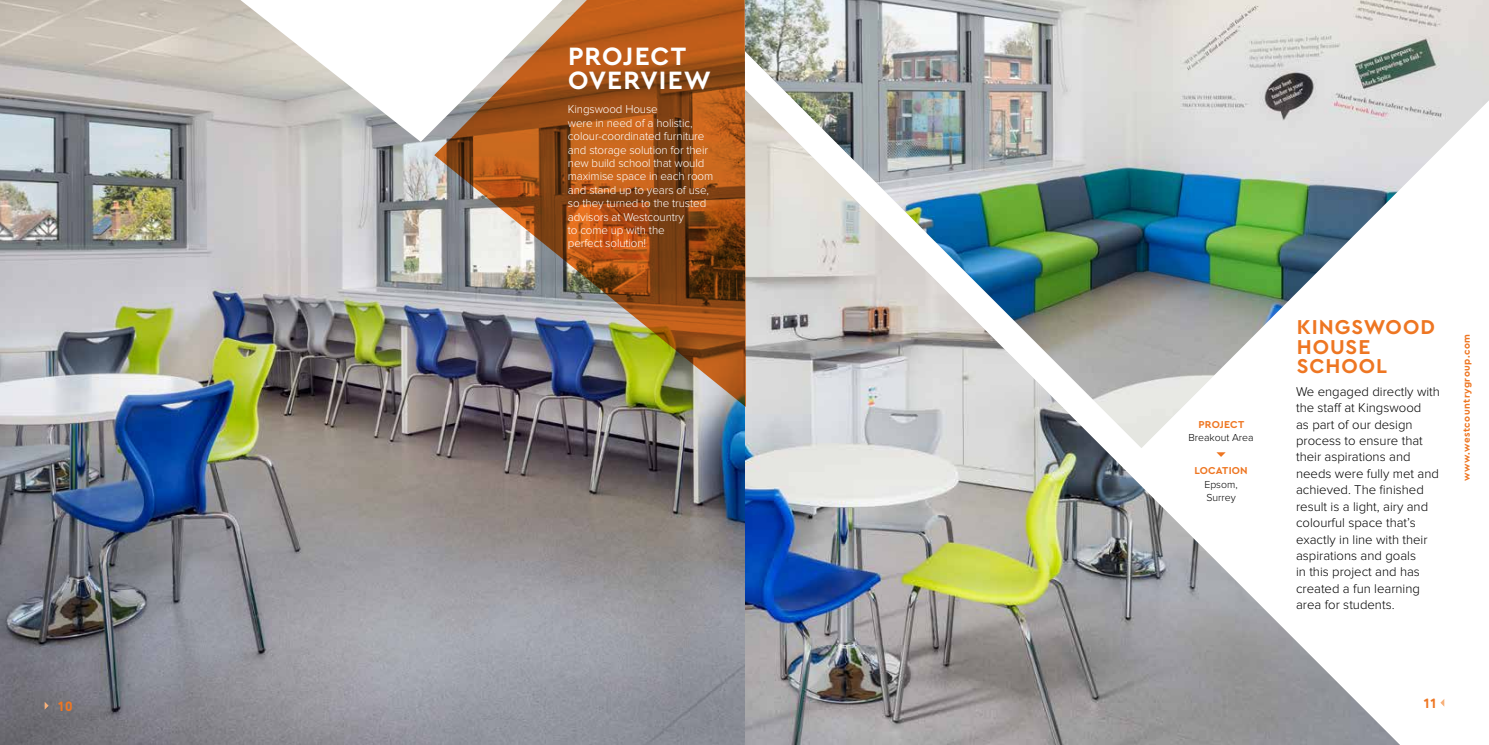
<style>
.page{position:relative;width:1489px;height:745px;background:#fff}
.page>*{position:absolute;margin:0;border:0;box-sizing:border-box;transform-origin:0 0}
.t1{font:700 26.25px/23.6px "Cera GR";letter-spacing:.04em;color:#fff}
.t2{font:700 21px/19.6px "Cera GR";letter-spacing:.045em;color:#ee7622}
.t3{font:700 13.5px "Havelock Titling";color:#ee7622}
.t4{font:300 13.12px/16.4px "Proxima Nova";color:#000}
.t5{font:300 11.75px/13.4px "Proxima Nova";letter-spacing:-.01em;color:#fff}
.t6{font:300 10.5px/13.1px "Proxima Nova";color:#000}
.t7{font:700 10.5px "Cera GR";letter-spacing:.02em;color:#ee7622}
.t8{font:700 9.88px "Cera GR";letter-spacing:.045em;color:#ee7622}
</style>
<div class="page">
<img style="left:746px;top:0;width:742px;height:190px">
<img style="left:744px;top:83px;width:655px;height:661px">
<svg style="left:1216px;top:452px;width:9px;height:4px"></svg>
<svg style="left:1440px;top:699px;width:4px;height:7px"></svg>
<img style="left:0;top:0;width:744px;height:744px">
<svg style="left:45px;top:701px;width:4px;height:8px"></svg>
<svg style="left:240px;top:0;width:194px;height:142px"></svg>
<img style="left:434px;top:0;width:312px;height:407px">
<h1 class="t1" style="left:568px;top:45px;width:144px">PROJECT<br>OVERVIEW</h1>
<p class="t5" style="left:568px;top:103px;width:147px">Kingswood House<br>were in need of a holistic, colour-coordinated furniture and storage solution for their new build school that would maximise space in each room and stand up to years of use, so they turned to the trusted advisors at Westcountry<br>to come up with the<br>perfect solution!</p>
<p class="t7" style="left:1198px;top:418px;width:47px">PROJECT</p>
<p class="t6" style="left:1188px;top:430px;width:67px">Breakout Area</p>
<p class="t7" style="left:1194px;top:464px;width:55px">LOCATION</p>
<p class="t6" style="left:1204px;top:477px;width:35px">Epsom,<br>Surrey</p>
<h2 class="t2" style="left:1296px;top:317px;width:140px">KINGSWOOD<br>HOUSE<br>SCHOOL</h2>
<p class="t4" style="left:1295px;top:383px;width:145px">We engaged directly with the staff at Kingswood<br>as part of our design process to ensure that their aspirations and needs were fully met and achieved. The finished result is a light, airy and colourful space that’s exactly in line with their aspirations and goals<br>in this project and has created a fun learning area for students.</p>
<p class="t8" style="left:1460px;top:481px;width:149px;rotate:-90deg">www.westcountrygroup.com</p>
<p class="t3" style="left:57px;top:694px;width:18px">10</p>
<p class="t3" style="left:1422px;top:691px;width:16px">11</p>
</div>
